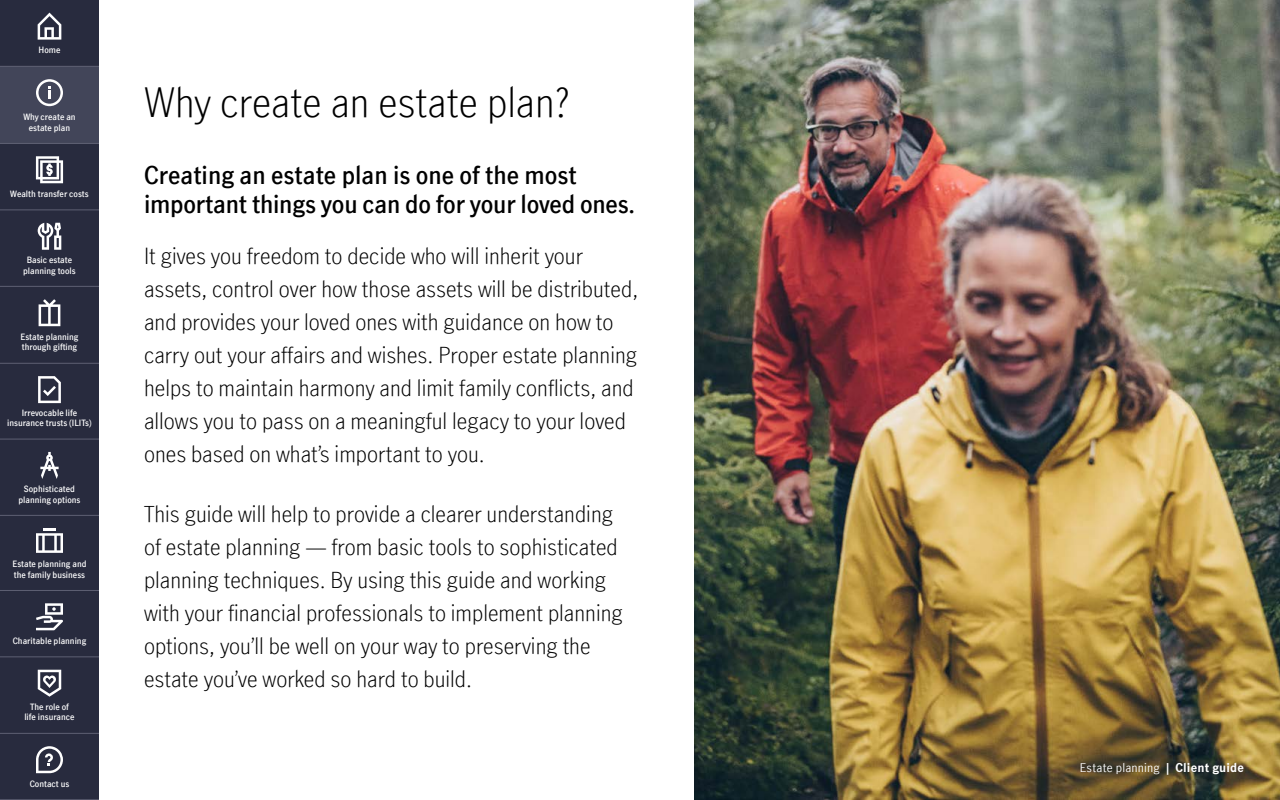
<style>
.page{position:relative;width:1280px;height:800px;background:#fff}
.page>*{position:absolute;margin:0;border:0;box-sizing:border-box;transform-origin:0 0}
.t1{font:300 40px "Manulife JH Sans Optimized";color:#000}
.t2{font:600 24px/28.8px "Manulife JH Sans Optimized";letter-spacing:-.01em;color:#000}
.t3{font:300 22px/33px "Manulife JH Sans Optimized";color:#000}
.t4{font:12px "Manulife JH Sans Optimized";letter-spacing:.015em;color:#fff}
.t5{font:600 8.5px/10.2px "Manulife JH Sans Optimized";color:#fff;text-align:center}
.s1{font-weight:700}
</style>
<div class="page">
<div style="left:0;top:0;width:99px;height:800px;background:#282b3e"></div>
<img style="left:694px;top:0;width:586px;height:799px">
<div style="left:0;top:67px;width:99px;height:77px;background:#424559"></div>
<hr style="left:0;top:66px;width:99px;height:1px;background:#5e6073">
<hr style="left:0;top:143px;width:99px;height:1px;background:#5e6073">
<hr style="left:0;top:286px;width:99px;height:1px;background:#5e6073">
<hr style="left:0;top:210px;width:99px;height:1px;background:#5e6073">
<hr style="left:0;top:515px;width:99px;height:1px;background:#5e6073">
<hr style="left:0;top:439px;width:99px;height:1px;background:#5e6073">
<hr style="left:0;top:363px;width:99px;height:1px;background:#5e6073">
<hr style="left:0;top:590px;width:99px;height:1px;background:#5e6073">
<hr style="left:0;top:657px;width:99px;height:1px;background:#5e6073">
<hr style="left:0;top:733px;width:99px;height:1px;background:#5e6073">
<hr style="left:0;top:799px;width:99px;height:1px;background:#5e6073">
<svg style="left:36px;top:746px;width:27px;height:27px"></svg>
<svg style="left:38px;top:13px;width:23px;height:27px"></svg>
<svg style="left:36px;top:603px;width:27px;height:27px"></svg>
<svg style="left:38px;top:670px;width:23px;height:27px"></svg>
<svg style="left:36px;top:528px;width:27px;height:25px"></svg>
<svg style="left:40px;top:452px;width:19px;height:27px"></svg>
<svg style="left:39px;top:299px;width:21px;height:27px"></svg>
<svg style="left:38px;top:223px;width:23px;height:27px"></svg>
<svg style="left:36px;top:79px;width:27px;height:27px"></svg>
<svg style="left:36px;top:156px;width:27px;height:27px"></svg>
<svg style="left:38px;top:376px;width:23px;height:27px"></svg>
<p class="t5" style="left:39px;top:45px;width:23px">Home</p>
<p class="t5" style="left:23px;top:112px;width:54px">Why create an estate plan</p>
<p class="t5" style="left:10px;top:188px;width:80px">Wealth transfer costs</p>
<p class="t5" style="left:23px;top:255px;width:54px">Basic estate planning tools</p>
<p class="t5" style="left:20px;top:332px;width:60px;text-align:left">Estate planning through gifting</p>
<p class="t5" style="left:7px;top:407px;width:86px">Irrevocable life insurance trusts (ILITs)</p>
<p class="t5" style="left:18px;top:484px;width:64px">Sophisticated planning options</p>
<p class="t5" style="left:12px;top:559px;width:76px;text-align:left">Estate planning and the family business</p>
<p class="t5" style="left:13px;top:635px;width:75px">Charitable planning</p>
<p class="t5" style="left:24px;top:701px;width:52px">The role of life insurance</p>
<p class="t5" style="left:30px;top:778px;width:41px">Contact us</p>
<h1 class="t1" style="left:144px;top:75px;width:427px">Why create an estate plan?</h1>
<p class="t2" style="left:144px;top:160px;width:493px">Creating an estate plan is one of the most important things you can do for your loved ones.</p>
<p class="t3" style="left:144px;top:239px;width:496px">It gives you freedom to decide who will inherit your assets, control over how those assets will be distributed, and provides your loved ones with guidance on how to carry out your affairs and wishes. Proper estate planning helps to maintain harmony and limit family conflicts, and allows you to pass on a meaningful legacy to your loved ones based on what’s important to you.</p>
<p class="t3" style="left:144px;top:497px;width:480px">This guide will help to provide a clearer understanding of estate planning — from basic tools to sophisticated planning techniques. By using this guide and working with your financial professionals to implement planning options, you’ll be well on your way to preserving the estate you’ve worked so hard to build.</p>
<p class="t4" style="left:1080px;top:759px;width:166px">Estate planning <span class="s1">| Client guide</span></p>
</div>
